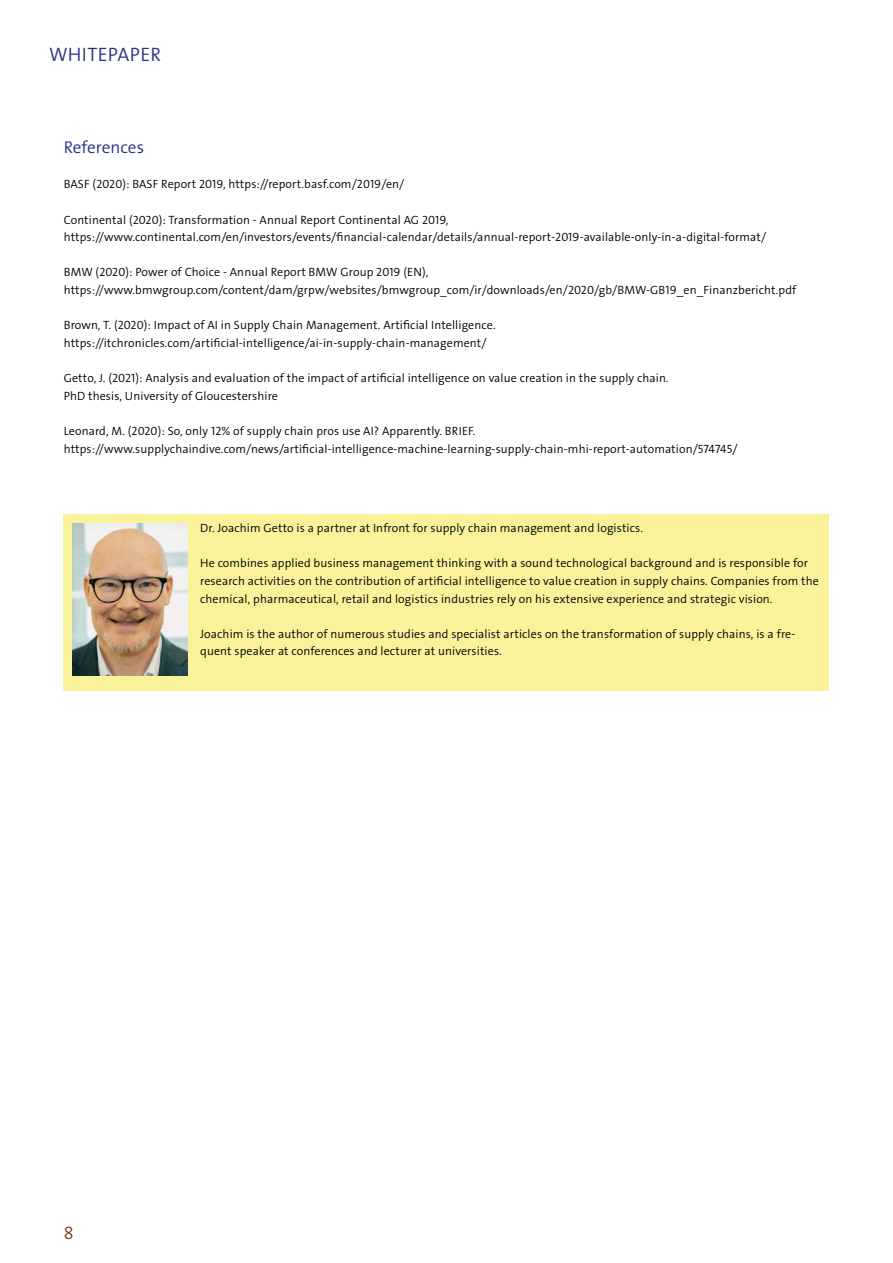
<style>
.page{position:relative;width:893px;height:1263px;background:#fff}
.page>*{position:absolute;margin:0;border:0;box-sizing:border-box;transform-origin:0 0}
.t1{font:19.5px "The Sans LP4 Se Lig";letter-spacing:.015em;color:#2c2f88}
.t2{font:18px "The Sans LP4 Se Lig";color:#813e2a}
.t3{font:17.25px "The Sans LP4 Se Lig";color:#2c2f88}
.t4{font:12px/17.7px "The Sans LP4 Se Lig";letter-spacing:.01em;color:#000}
</style>
<div class="page">
<div style="left:64px;top:514px;width:765px;height:177px;background:#faf19b"></div>
<img style="left:72px;top:523px;width:115px;height:153px">
<h1 class="t1" style="left:49px;top:41px;width:113px">WHITEPAPER</h1>
<h3 class="t3" style="left:64px;top:136px;width:82px">References</h3>
<p class="t4" style="left:64px;top:176px;width:342px">BASF (2020): BASF Report 2019, https://report.basf.com/2019/en/</p>
<p class="t4" style="left:64px;top:211px;width:704px">Continental (2020): Transformation - Annual Report Continental AG 2019, https://www.continental.com/en/investors/events/financial-calendar/details/annual-report-2019-available-only-in-a-digital-format/</p>
<p class="t4" style="left:64px;top:264px;width:734px">BMW (2020): Power of Choice - Annual Report BMW Group 2019 (EN), https://www.bmwgroup.com/content/dam/grpw/websites/bmwgroup_com/ir/downloads/en/2020/gb/BMW-GB19_en_Finanzbericht.pdf</p>
<p class="t4" style="left:64px;top:317px;width:433px">Brown, T. (2020): Impact of AI in Supply Chain Management. Artificial Intelligence. https://itchronicles.com/artificial-intelligence/ai-in-supply-chain-management/</p>
<p class="t4" style="left:64px;top:369px;width:606px">Getto, J. (2021): Analysis and evaluation of the impact of artificial intelligence on value creation in the supply chain.<br>PhD thesis, University of Gloucestershire</p>
<p class="t4" style="left:64px;top:422px;width:675px">Leonard, M. (2020): So, only 12% of supply chain pros use AI? Apparently. BRIEF. https://www.supplychaindive.com/news/artificial-intelligence-machine-learning-supply-chain-mhi-report-automation/574745/</p>
<p class="t4" style="left:200px;top:519px;width:444px">Dr. Joachim Getto is a partner at Infront for supply chain management and logistics.</p>
<p class="t4" style="left:200px;top:554px;width:620px">He combines applied business management thinking with a sound technological background and is responsible for research activities on the contribution of artificial intelligence to value creation in supply chains. Companies from the chemical, pharmaceutical, retail and logistics industries rely on his extensive experience and strategic vision.</p>
<p class="t4" style="left:200px;top:625px;width:597px">Joachim is the author of numerous studies and specialist articles on the transformation of supply chains, is a fre&shy;quent speaker at conferences and lecturer at universities.</p>
<h2 class="t2" style="left:64px;top:1221px;width:11px">8</h2>
</div>
